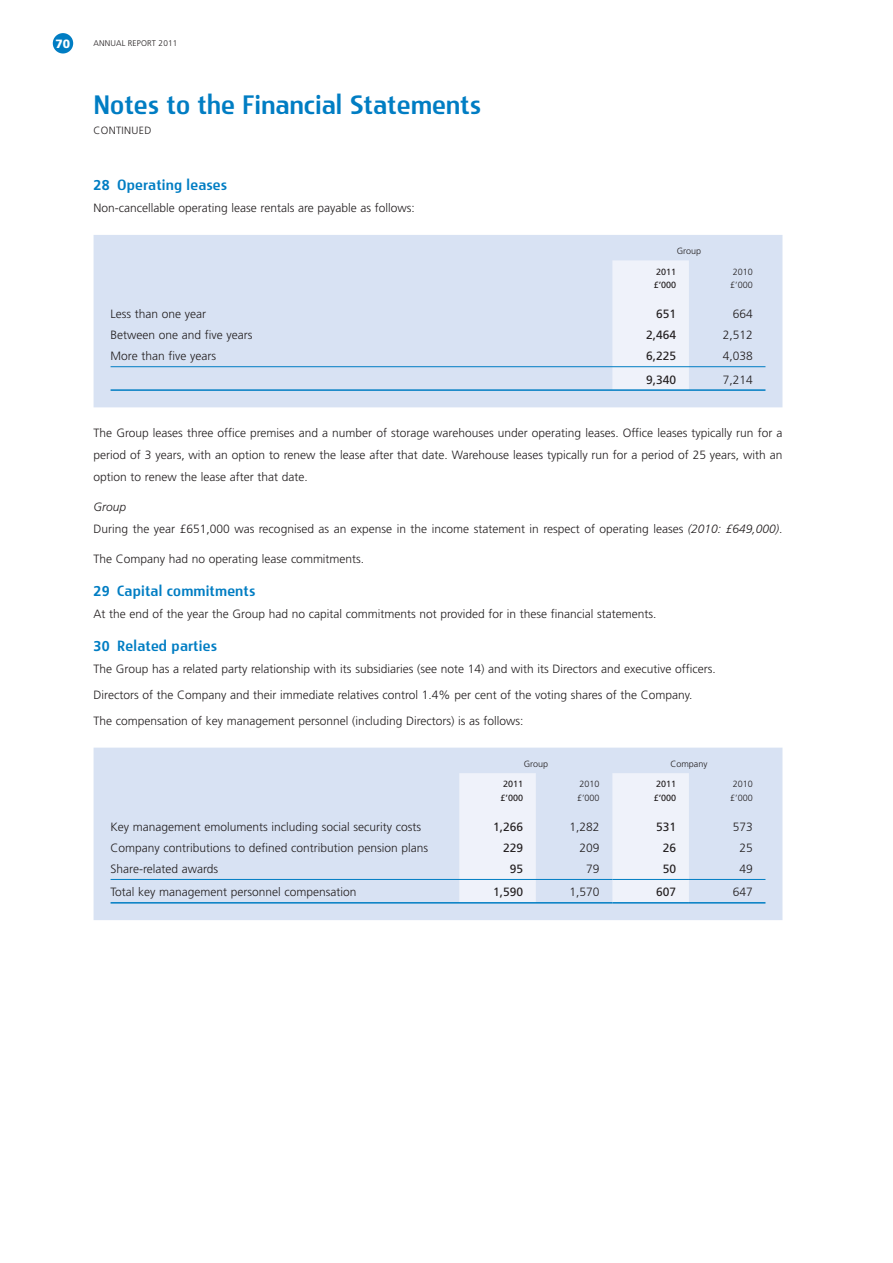
<style>
.page{position:relative;width:893px;height:1263px;background:#fff}
.page>*{position:absolute;margin:0;border:0;box-sizing:border-box;transform-origin:0 0}
.t1{font:25.5px "Storm Sans";color:#007dc3}
.t2{font:14.25px "Storm Sans";letter-spacing:.015em;color:#007dc3}
.t3{font:300 12px/21.8px "Frutiger";color:#231f20}
.t4{font:12px "Frutiger";color:#231f20}
.t5{font:900 12px "Frutiger";color:#fff}
.t6{font:300 10.5px "Frutiger";letter-spacing:.03em;color:#231f20}
.t7{font:300 9px/13.5px "Frutiger";color:#231f20}
.t8{font:9px/13.5px "Frutiger";color:#231f20}
.t9{font:300 8.25px "Frutiger";letter-spacing:.015em;color:#231f20}
.s1{font-family:"Frutiger";font-weight:700}
.s2{font-style:italic}
</style>
<div class="page">
<div style="left:53px;top:33px;width:20px;height:21px;background:#007dc3;border-radius:50%"></div>
<div style="left:94px;top:235px;width:688px;height:172px;background:#d8e2f3"></div>
<div style="left:94px;top:748px;width:688px;height:172px;background:#d8e2f3"></div>
<div style="left:612px;top:260px;width:77px;height:129px;background:#eff2fa"></div>
<hr style="left:111px;top:389px;width:654px;height:2px;background:#007dc3">
<hr style="left:111px;top:366px;width:654px;height:1px;background:#007dc3">
<svg style="left:459px;top:773px;width:230px;height:129px"></svg>
<hr style="left:111px;top:902px;width:501px;height:2px;background:#007dc3">
<hr style="left:111px;top:879px;width:501px;height:1px;background:#007dc3">
<hr style="left:612px;top:902px;width:77px;height:2px;background:#007dc3">
<hr style="left:612px;top:879px;width:77px;height:1px;background:#007dc3">
<hr style="left:689px;top:902px;width:76px;height:2px;background:#007dc3">
<hr style="left:689px;top:879px;width:76px;height:1px;background:#007dc3">
<p class="t5" style="left:55px;top:39px;width:16px">70</p>
<p class="t9" style="left:94px;top:40px;width:85px">ANNUAL REPORT 2011</p>
<h1 class="t1" style="left:94px;top:93px;width:389px">Notes to the Financial Statements</h1>
<p class="t6" style="left:94px;top:126px;width:59px">CONTINUED</p>
<p class="t2" style="left:94px;top:178px;width:135px"><span class="s1">28</span> Operating leases</p>
<p class="t3" style="left:94px;top:198px;width:323px">Non-cancellable operating lease rentals are payable as follows:</p>
<p class="t7" style="left:677px;top:245px;width:26px">Group</p>
<p class="t8" style="left:654px;top:265px;width:24px">2011 £’000</p>
<p class="t7" style="left:730px;top:265px;width:24px">2010 £’000</p>
<p class="t3" style="left:111px;top:304px;width:97px">Less than one year</p>
<p class="t4" style="left:656px;top:309px;width:22px">651</p>
<p class="t3" style="left:733px;top:304px;width:22px">664</p>
<p class="t3" style="left:111px;top:325px;width:144px">Between one and five years</p>
<p class="t4" style="left:646px;top:330px;width:32px">2,464</p>
<p class="t3" style="left:723px;top:325px;width:32px">2,512</p>
<p class="t3" style="left:111px;top:346px;width:107px">More than five years</p>
<p class="t4" style="left:646px;top:351px;width:32px">6,225</p>
<p class="t3" style="left:723px;top:346px;width:32px">4,038</p>
<p class="t4" style="left:646px;top:375px;width:32px">9,340</p>
<p class="t3" style="left:723px;top:370px;width:32px">7,214</p>
<p class="t3" style="left:94px;top:423px;width:690px;text-align:justify">The Group leases three office premises and a number of storage warehouses under operating leases. Office leases typically run for a period of 3 years, with an option to renew the lease after that date. Warehouse leases typically run for a period of 25 years, with an option to renew the lease after that date.</p>
<p class="t3" style="left:94px;top:497px;width:690px"><span class="s2">Group<br></span>During the year £651,000 was recognised as an expense in the income statement in respect of operating leases <span class="s2">(2010: £649,000)</span>.</p>
<p class="t3" style="left:94px;top:549px;width:272px">The Company had no operating lease commitments.</p>
<p class="t2" style="left:94px;top:584px;width:163px"><span class="s1">29</span> Capital commitments</p>
<p class="t3" style="left:94px;top:604px;width:564px">At the end of the year the Group had no capital commitments not provided for in these financial statements.</p>
<p class="t2" style="left:94px;top:639px;width:125px"><span class="s1">30</span> Related parties</p>
<p class="t3" style="left:94px;top:656px;width:623px;line-height:26px">The Group has a related party relationship with its subsidiaries (see note 14) and with its Directors and executive officers.<br>Directors of the Company and their immediate relatives control 1.4% per cent of the voting shares of the Company.<br>The compensation of key management personnel (including Directors) is as follows:</p>
<p class="t7" style="left:524px;top:758px;width:26px">Group</p>
<p class="t7" style="left:670px;top:758px;width:39px">Company</p>
<p class="t8" style="left:500px;top:778px;width:24px">2011 £’000</p>
<p class="t7" style="left:577px;top:778px;width:24px">2010 £’000</p>
<p class="t8" style="left:654px;top:778px;width:24px">2011 £’000</p>
<p class="t7" style="left:730px;top:778px;width:24px">2010 £’000</p>
<p class="t3" style="left:111px;top:816px;width:312px">Key management emoluments including social security costs</p>
<p class="t4" style="left:493px;top:822px;width:32px">1,266</p>
<p class="t3" style="left:570px;top:816px;width:32px">1,282</p>
<p class="t4" style="left:656px;top:822px;width:22px">531</p>
<p class="t3" style="left:733px;top:816px;width:22px">573</p>
<p class="t3" style="left:111px;top:838px;width:319px">Company contributions to defined contribution pension plans</p>
<p class="t4" style="left:503px;top:843px;width:22px">229</p>
<p class="t3" style="left:580px;top:838px;width:22px">209</p>
<p class="t4" style="left:663px;top:843px;width:15px">26</p>
<p class="t3" style="left:739px;top:838px;width:15px">25</p>
<p class="t3" style="left:111px;top:859px;width:109px">Share-related awards</p>
<p class="t4" style="left:510px;top:864px;width:15px">95</p>
<p class="t3" style="left:586px;top:859px;width:15px">79</p>
<p class="t4" style="left:663px;top:864px;width:15px">50</p>
<p class="t3" style="left:739px;top:859px;width:15px">49</p>
<p class="t3" style="left:111px;top:882px;width:248px">Total key management personnel compensation</p>
<p class="t4" style="left:493px;top:887px;width:32px">1,590</p>
<p class="t3" style="left:570px;top:882px;width:32px">1,570</p>
<p class="t4" style="left:656px;top:887px;width:22px">607</p>
<p class="t3" style="left:733px;top:882px;width:22px">647</p>
</div>
